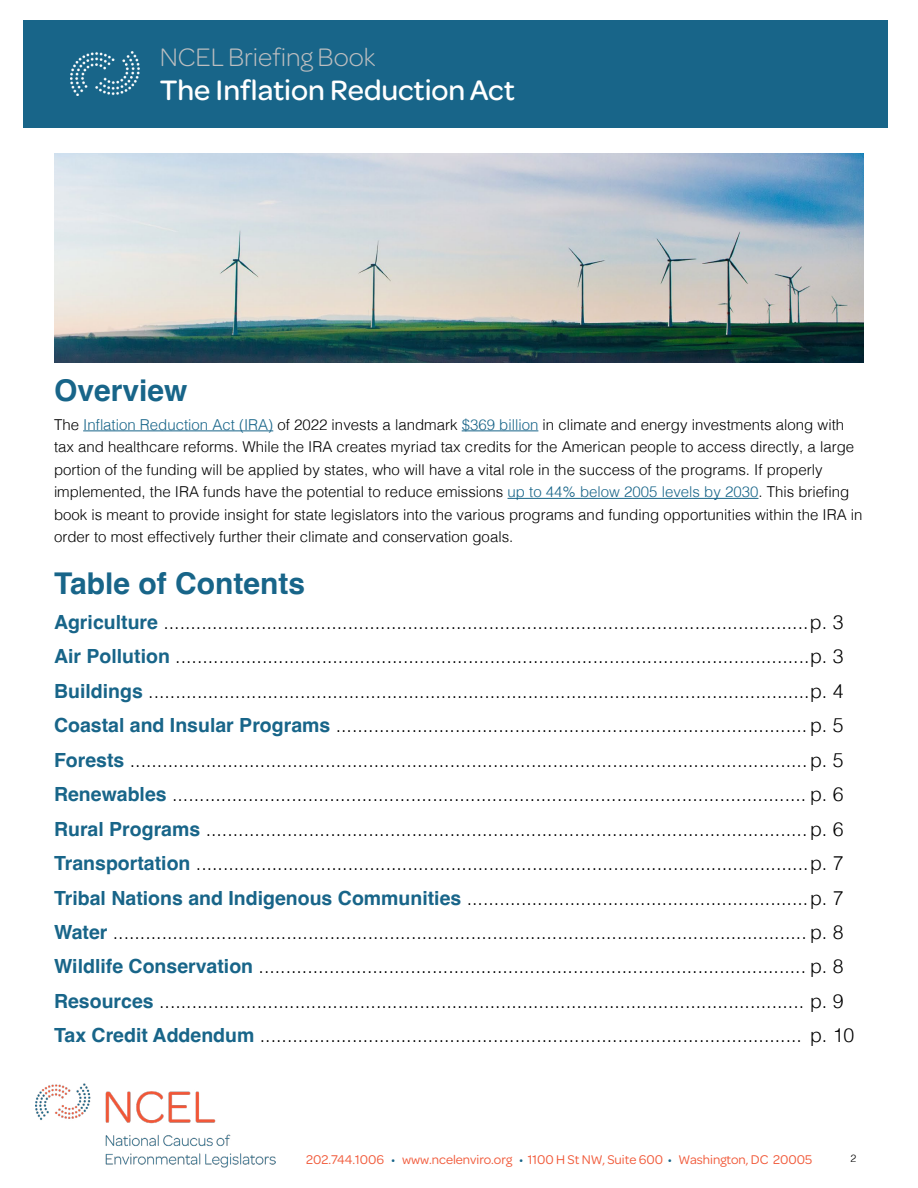
<style>
.page{position:relative;width:918px;height:1188px;background:#fff}
.page>*{position:absolute;margin:0;border:0;box-sizing:border-box;transform-origin:0 0}
.t1{font:500 30px "Omnes";color:#fff}
.t2{font:700 30px "Helvetica";color:#186589}
.t3{font:300 27px "Omnes";color:#bcbec0}
.t4{font:300 19.5px/34.5px "Helvetica";color:#000}
.t5{font:300 15px/22.5px "Helvetica";color:#000}
.t6{font:13.5px "Omnes";color:#f15838}
.t7{font:300 10.5px "Helvetica";color:#000}
.s1{color:#186589}
.s2{font-weight:700;color:#186589}
</style>
<div class="page">
<img style="left:36px;top:1083px;width:239px;height:84px">
<div style="left:23px;top:20px;width:731px;height:108px;background:#186589"></div>
<div style="left:736px;top:20px;width:151px;height:108px;background:#186589"></div>
<img style="left:71px;top:51px;width:68px;height:44px">
<hr style="left:83px;top:431px;width:190px;height:1px;background:#186589">
<hr style="left:462px;top:431px;width:76px;height:1px;background:#186589">
<hr style="left:508px;top:498px;width:250px;height:1px;background:#186589">
<img style="left:54px;top:153px;width:810px;height:210px">
<h2 class="t3" style="left:160px;top:39px;width:217px">NCEL Briefing Book</h2>
<h1 class="t1" style="left:160px;top:69px;width:357px">The Inflation Reduction Act</h1>
<h1 class="t2" style="left:54px;top:378px;width:135px">Overview</h1>
<p class="t5" style="left:54px;top:414px;width:810px">The <span class="s1">Inflation Reduction Act (IRA)</span> of 2022 invests a landmark <span class="s1">$369 billion</span> in climate and energy investments along with tax and healthcare reforms. While the IRA creates myriad tax credits for the American people to access directly, a large portion of the funding will be applied by states, who will have a vital role in the success of the programs. If properly implemented, the IRA funds have the potential to reduce emissions <span class="s1">up to 44% below 2005 levels by 2030</span>. This briefing book is meant to provide insight for state legislators into the various programs and funding opportunities within the IRA in order to most effectively further their climate and conservation goals.</p>
<h1 class="t2" style="left:54px;top:571px;width:253px">Table of Contents</h1>
<p class="t4" style="left:54px;top:606px;width:802px"><span class="s2">Agriculture</span> .......................................................................................................................p. 3<br><span class="s2">Air Pollution</span> .....................................................................................................................p. 3<br><span class="s2">Buildings</span> ..........................................................................................................................p. 4<br><span class="s2">Coastal and Insular Programs</span> .......................................................................................p. 5<br><span class="s2">Forests</span> .............................................................................................................................p. 5<br><span class="s2">Renewables</span> ..................................................................................................................... p. 6<br><span class="s2">Rural Programs</span> ...............................................................................................................p. 6<br><span class="s2">Transportation</span> .................................................................................................................p. 7<br><span class="s2">Tribal Nations and Indigenous Communities</span> ...............................................................p. 7<br><span class="s2">Water</span> ................................................................................................................................ p. 8<br><span class="s2">Wildlife Conservation</span> ..................................................................................................... p. 8<br><span class="s2">Resources</span> ....................................................................................................................... p. 9<br><span class="s2">Tax Credit Addendum</span> .................................................................................................... p. 10</p>
<p class="t6" style="left:306px;top:1151px;width:508px">202.744.1006 <span class="s1">•</span> www.ncelenviro.org <span class="s1">•</span> 1100 H St NW, Suite 600 <span class="s1">•</span> Washington, DC 20005</p>
<p class="t7" style="left:851px;top:1154px;width:7px">2</p>
</div>
